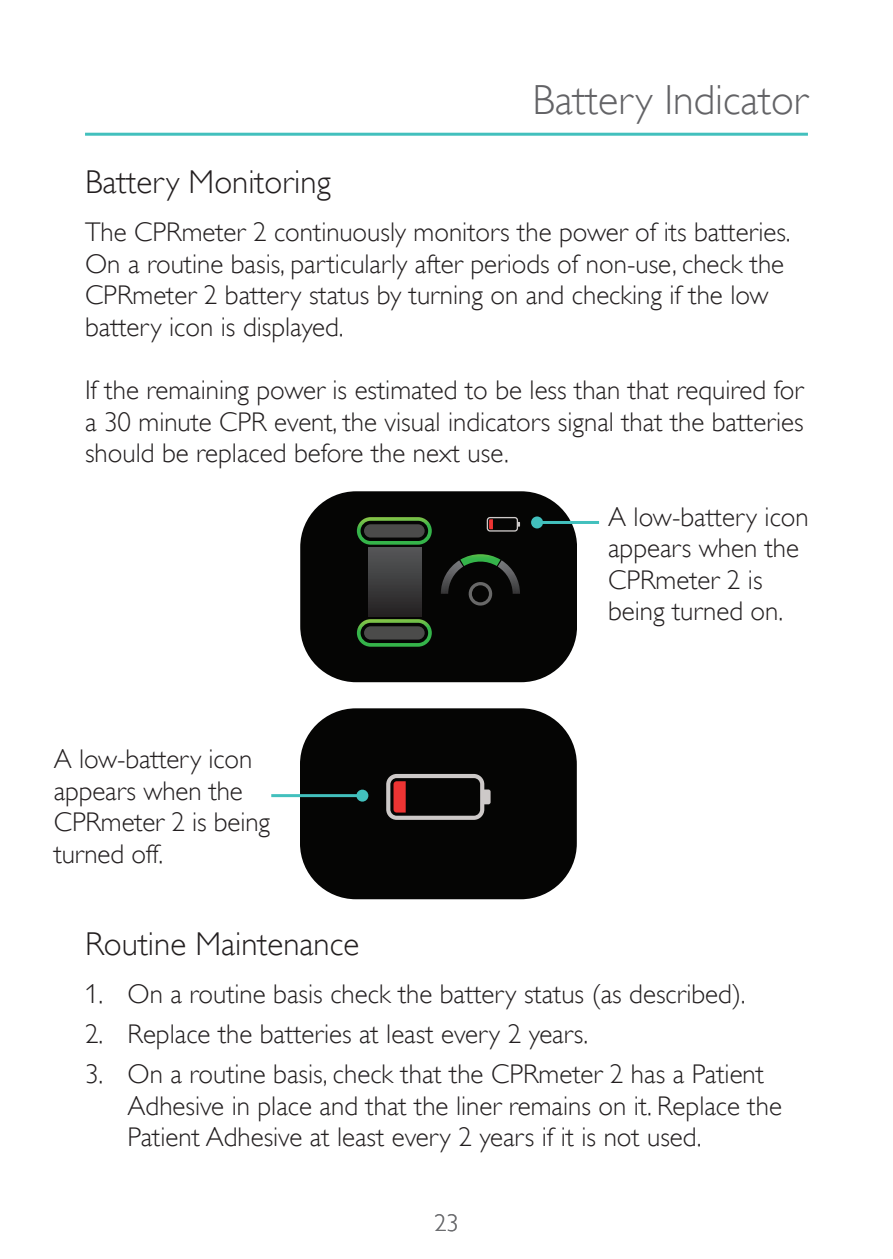
<style>
.page{position:relative;width:893px;height:1259px;background:#fff}
.page>*{position:absolute;margin:0;border:0;box-sizing:border-box;transform-origin:0 0}
.Heading_Right_Side{font:300 42px "Gill Alt One";color:#636366}
.SubHeading{font:300 33px "Gill Alt One";color:#231f20}
.Body_Text{font:300 27px/31.5px "Gill Alt One";color:#231f20}
.t1{font:300 24px "Gill Alt One";color:#6c6d70}
</style>
<div class="page">
<hr style="left:85px;top:133px;width:723px;height:3px;background:#42c0bd">
<div style="left:300px;top:491px;width:277px;height:191px;background:#050504;border-radius:56px"></div>
<svg style="left:357px;top:517px;width:75px;height:28px"></svg>
<svg style="left:357px;top:619px;width:75px;height:28px"></svg>
<div style="left:368px;top:547px;width:53px;height:69px;background:linear-gradient(to bottom,#565859,#252223)"></div>
<svg style="left:441px;top:554px;width:79px;height:52px"></svg>
<svg style="left:487px;top:517px;width:33px;height:14px"></svg>
<div style="left:300px;top:708px;width:277px;height:191px;background:#050504;border-radius:56px"></div>
<svg style="left:386px;top:774px;width:105px;height:46px"></svg>
<hr style="left:271px;top:794px;width:91px;height:3px;background:#42c0bd">
<div style="left:356px;top:789px;width:12px;height:12px;background:#42c0bd;border-radius:50%"></div>
<hr style="left:537px;top:521px;width:62px;height:3px;background:#42c0bd">
<div style="left:531px;top:516px;width:12px;height:12px;background:#42c0bd;border-radius:50%"></div>
<p class="Heading_Right_Side" style="left:533px;top:76px;width:277px">Battery Indicator</p>
<p class="SubHeading" style="left:85px;top:163px;width:247px">Battery Monitoring</p>
<p class="Body_Text" style="left:85px;top:216px;width:707px">The CPRmeter 2 continuously monitors the power of its batteries.<br>On a routine basis, particularly after periods of non-use, check the CPRmeter 2 battery status by turning on and checking if the low battery icon is displayed.</p>
<p class="Body_Text" style="left:85px;top:374px;width:720px;text-align:justify">If the remaining power is estimated to be less than that required for a 30 minute CPR event, the visual indicators signal that the batteries should be replaced before the next use.</p>
<p class="Body_Text" style="left:54px;top:743px;width:218px">A low-battery icon appears when the<br>CPRmeter 2 is being turned off.</p>
<p class="Body_Text" style="left:608px;top:500px;width:202px">A low-battery icon appears when the<br>CPRmeter 2 is being turned on.</p>
<p class="SubHeading" style="left:85px;top:924px;width:276px">Routine Maintenance</p>
<p class="Body_Text" style="left:85px;top:978px;width:662px">1. On a routine basis check the battery status (as described).</p>
<p class="Body_Text" style="left:85px;top:1018px;width:505px">2. Replace the batteries at least every 2 years.</p>
<p class="Body_Text" style="left:128px;top:1058px;width:656px;text-indent:-43px">3. On a routine basis, check that the CPRmeter 2 has a Patient<br>Adhesive in place and that the liner remains on it. Replace the<br>Patient Adhesive at least every 2 years if it is not used.</p>
<p class="t1" style="left:434px;top:1209px;width:25px">23</p>
</div>
